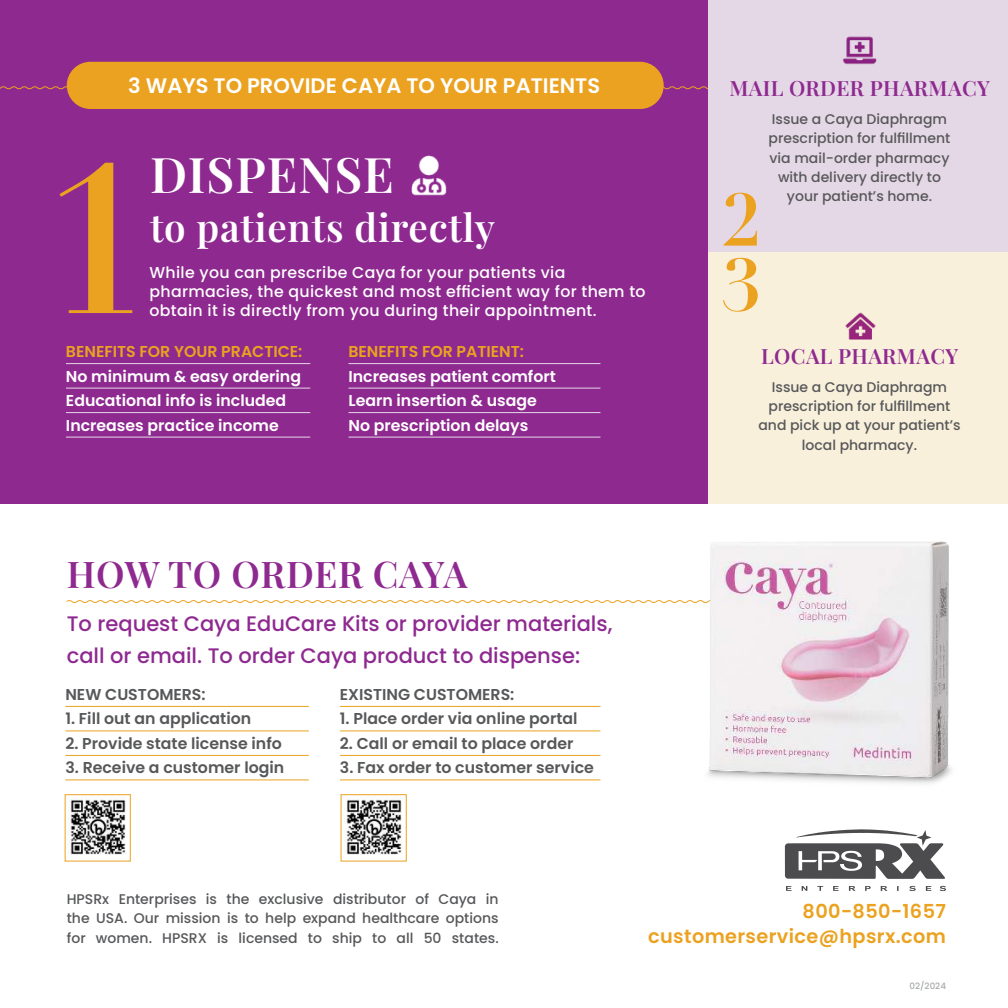
<style>
.page{position:relative;width:1008px;height:1008px;background:#fff}
.page>*{position:absolute;margin:0;border:0;box-sizing:border-box;transform-origin:0 0}
.t1{font:700 206.5px "Didot";color:#eba220}
.t2{font:700 72.8px/65.1px "Didot";color:#eba220}
.t3{font:600 49px "Playfair Display";letter-spacing:.02em;color:#fff}
.t4{font:600 38.5px "Playfair Display";letter-spacing:.02em;color:#fff}
.t5{font:600 36.75px "Playfair Display";letter-spacing:.01em;color:#8e2990}
.t6{font:500 21px/31.5px "Poppins";color:#8e2990}
.t7{font:600 21px "Poppins";color:#fff}
.t8{font:600 21px "Playfair Display";letter-spacing:.02em;color:#8e2990}
.t9{font:600 19.25px/24.5px "Poppins";letter-spacing:.02em;color:#eba220;text-align:right}
.t10{font:600 15.75px "Poppins";color:#57585a}
.t11{font:500 15.75px/19.2px "Poppins";letter-spacing:.02em;color:#fff}
.t12{font:600 15.75px/24.5px "Poppins";color:#fff}
.t13{font:600 15.75px "Poppins";color:#eba220}
.t14{font:500 14px/19.2px "Poppins";color:#57585a;text-align:center}
.t15{font:500 8.75px "Poppins";color:#a7a9ab}
</style>
<div class="page">
<div style="left:0;top:0;width:709px;height:504px;background:#8e2990"></div>
<hr style="left:348px;top:363px;width:252px;height:1px;background:#e5d8e6">
<hr style="left:348px;top:388px;width:252px;height:1px;background:#e5d8e6">
<hr style="left:348px;top:412px;width:252px;height:1px;background:#e5d8e6">
<hr style="left:348px;top:437px;width:252px;height:1px;background:#e5d8e6">
<hr style="left:66px;top:363px;width:244px;height:1px;background:#e5d8e6">
<hr style="left:66px;top:388px;width:244px;height:1px;background:#e5d8e6">
<hr style="left:66px;top:412px;width:244px;height:1px;background:#e5d8e6">
<hr style="left:66px;top:437px;width:244px;height:1px;background:#e5d8e6">
<svg style="left:0;top:86px;width:709px;height:4px"></svg>
<svg style="left:66px;top:600px;width:611px;height:3px"></svg>
<svg style="left:786px;top:886px;width:6px;height:5px"></svg>
<svg style="left:802px;top:886px;width:5px;height:5px"></svg>
<svg style="left:817px;top:886px;width:6px;height:5px"></svg>
<svg style="left:833px;top:886px;width:6px;height:5px"></svg>
<svg style="left:909px;top:886px;width:7px;height:5px"></svg>
<svg style="left:940px;top:886px;width:6px;height:5px"></svg>
<svg style="left:926px;top:886px;width:5px;height:5px"></svg>
<svg style="left:849px;top:886px;width:6px;height:5px"></svg>
<svg style="left:865px;top:886px;width:6px;height:5px"></svg>
<svg style="left:881px;top:886px;width:6px;height:5px"></svg>
<svg style="left:785px;top:829px;width:160px;height:50px"></svg>
<hr style="left:65px;top:706px;width:244px;height:1px;background:#eba220">
<hr style="left:65px;top:731px;width:244px;height:1px;background:#eba220">
<hr style="left:65px;top:755px;width:244px;height:1px;background:#eba220">
<hr style="left:65px;top:780px;width:244px;height:1px;background:#eba220">
<hr style="left:340px;top:706px;width:260px;height:1px;background:#eba220">
<hr style="left:340px;top:731px;width:260px;height:1px;background:#eba220">
<hr style="left:340px;top:755px;width:260px;height:1px;background:#eba220">
<hr style="left:340px;top:780px;width:260px;height:1px;background:#eba220">
<img style="left:69px;top:799px;width:57px;height:56px">
<div style="left:65px;top:794px;width:66px;height:68px;border:1px solid #eba220"></div>
<img style="left:344px;top:799px;width:58px;height:56px">
<div style="left:341px;top:794px;width:66px;height:68px;border:1px solid #eba220"></div>
<div style="left:67px;top:62px;width:597px;height:47px;background:#eba220;border-radius:24px"></div>
<img style="left:411px;top:155px;width:36px;height:41px">
<div style="left:709px;top:252px;width:299px;height:252px;background:#f9f0db"></div>
<img style="left:845px;top:312px;width:31px;height:28px">
<div style="left:709px;top:0;width:299px;height:252px;background:#e5d8e6"></div>
<img style="left:842px;top:36px;width:35px;height:29px">
<img style="left:677px;top:541px;width:275px;height:243px">
<h3 class="t7" style="left:128px;top:74px;width:473px">3 WAYS TO PROVIDE CAYA TO YOUR PATIENTS</h3>
<h1 class="t1" style="left:39px;top:163px;width:116px">1</h1>
<h3 class="t3" style="left:150px;top:155px;width:245px">DISPENSE</h3>
<h3 class="t4" style="left:150px;top:212px;width:346px">to patients directly</h3>
<p class="t11" style="left:150px;top:263px;width:498px">While you can prescribe Caya for your patients via pharmacies, the quickest and most ef昀椀cient way for them to obtain it is directly from you during their appointment.</p>
<p class="t13" style="left:66px;top:342px;width:238px">BENEFITS FOR YOUR PRACTICE:</p>
<p class="t12" style="left:66px;top:364px;width:237px">No minimum &amp; easy ordering<br>Educational info is included<br>Increases practice income</p>
<p class="t13" style="left:348px;top:342px;width:177px">BENEFITS FOR PATIENT:</p>
<p class="t12" style="left:348px;top:364px;width:209px">Increases patient comfort<br>Learn insertion &amp; usage<br>No prescription delays</p>
<h3 class="t5" style="left:67px;top:560px;width:402px">HOW TO ORDER CAYA</h3>
<h3 class="t6" style="left:67px;top:608px;width:547px">To request Caya EduCare Kits or provider materials, call or email. To order Caya product to dispense:</h3>
<p class="t10" style="left:65px;top:685px;width:142px">NEW CUSTOMERS:</p>
<p class="t10" style="left:65px;top:710px;width:187px">1. Fill out an application</p>
<p class="t10" style="left:65px;top:734px;width:218px">2. Provide state license info</p>
<p class="t10" style="left:65px;top:759px;width:220px">3. Receive a customer login</p>
<p class="t10" style="left:340px;top:685px;width:176px">EXISTING CUSTOMERS:</p>
<p class="t10" style="left:340px;top:710px;width:239px">1. Place order via online portal</p>
<p class="t10" style="left:340px;top:734px;width:235px">2. Call or email to place order</p>
<p class="t10" style="left:340px;top:759px;width:256px">3. Fax order to customer service</p>
<h3 class="t8" style="left:729px;top:79px;width:262px">MAIL ORDER PHARMACY</h3>
<h2 class="t2" style="left:722px;top:197px;width:42px">2<br>3</h2>
<p class="t14" style="left:769px;top:110px;width:183px">Issue a Caya Diaphragm prescription for ful昀椀llment via mail-order pharmacy with delivery directly to your patient’s home.</p>
<h3 class="t8" style="left:761px;top:347px;width:199px">LOCAL PHARMACY</h3>
<p class="t14" style="left:758px;top:377px;width:204px">Issue a Caya Diaphragm prescription for ful昀椀llment and pick up at your patient’s local pharmacy.</p>
<p class="t14" style="left:67px;top:890px;width:433px;text-align:justify">HPSRx Enterprises is the exclusive distributor of Caya in the USA. Our mission is to help expand healthcare options for women. HPSRX is licensed to ship to all 50 states.</p>
<h3 class="t9" style="left:648px;top:900px;width:299px">800-850-1657 customerservice@hpsrx.com</h3>
<p class="t15" style="left:909px;top:981px;width:38px">02/2024</p>
</div>
